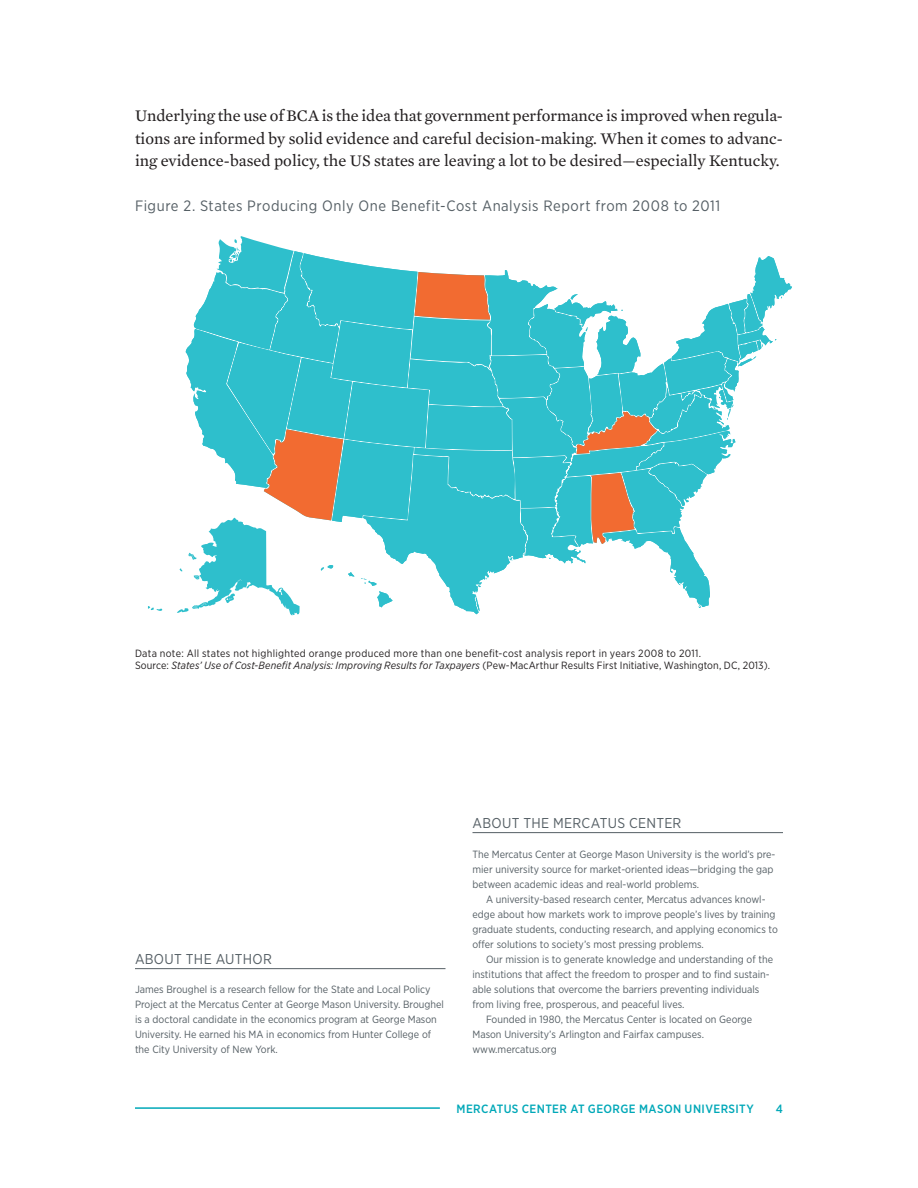
<style>
.page{position:relative;width:918px;height:1188px;background:#fff}
.page>*{position:absolute;margin:0;border:0;box-sizing:border-box;transform-origin:0 0}
.t1{font:16.5px/22.5px "Mercury Text G2";color:#231f20;text-align:justify}
.t2{font:15px "Gotham Narrow";letter-spacing:.035em;color:#555f65}
.t3{font:14.25px "Gotham Narrow";letter-spacing:.02em;color:#555f65}
.t4{font:500 12px "Gotham Narrow";letter-spacing:.035em;color:#00a8b8}
.t5{font:10.5px/15px "Gotham Narrow";color:#555f65}
.t6{font:10.5px/12px "Gotham Narrow";letter-spacing:.02em;color:#231f20}
.s1{font-style:italic}
</style>
<div class="page">
<hr style="left:135px;top:1107px;width:305px;height:2px;background:#00a8b8">
<svg style="left:148px;top:606px;width:15px;height:5px"></svg>
<svg style="left:177px;top:236px;width:615px;height:379px"></svg>
<hr style="left:472px;top:832px;width:311px;height:1px;background:#555f65">
<hr style="left:135px;top:968px;width:311px;height:1px;background:#555f65">
<p class="t1" style="left:135px;top:104px;width:650px">Underlying the use of BCA is the idea that government performance is improved when regula&shy;tions are informed by solid evidence and careful decision-making. When it comes to advanc&shy;ing evidence-based policy, the US states are leaving a lot to be desired—especially Kentucky.</p>
<h2 class="t2" style="left:135px;top:196px;width:587px">Figure 2. States Producing Only One Benefit-Cost Analysis Report from 2008 to 2011</h2>
<p class="t6" style="left:135px;top:647px;width:637px">Data note: All states not highlighted orange produced more than one benefit-cost analysis report in years 2008 to 2011.<br>Source: <span class="s1">States’ Use of Cost-Benefit Analysis: Improving Results for Taxpayers</span> (Pew-MacArthur Results First Initiative, Washington, DC, 2013).</p>
<h3 class="t3" style="left:135px;top:950px;width:138px">ABOUT THE AUTHOR</h3>
<p class="t5" style="left:135px;top:982px;width:310px">James Broughel is a research fellow for the State and Local Policy Project at the Mercatus Center at George Mason University. Broughel is a doctoral candidate in the economics program at George Mason University. He earned his MA in economics from Hunter College of the City University of New York.</p>
<h3 class="t3" style="left:472px;top:814px;width:210px">ABOUT THE MERCATUS CENTER</h3>
<p class="t5" style="left:472px;top:847px;width:305px">The Mercatus Center at George Mason University is the world’s pre&shy;mier university source for market-oriented ideas—bridging the gap between academic ideas and real-world problems.</p>
<p class="t5" style="left:472px;top:892px;width:307px;text-indent:14px">A university-based research center, Mercatus advances knowl&shy;edge about how markets work to improve people’s lives by training graduate students, conducting research, and applying economics to offer solutions to society’s most pressing problems.</p>
<p class="t5" style="left:486px;top:952px;width:289px">Our mission is to generate knowledge and understanding of the</p>
<p class="t5" style="left:472px;top:967px;width:299px">institutions that affect the freedom to prosper and to find sustain-</p>
<p class="t5" style="left:472px;top:982px;width:288px">able solutions that overcome the barriers preventing individuals</p>
<p class="t5" style="left:472px;top:997px;width:214px">from living free, prosperous, and peaceful lives.</p>
<p class="t5" style="left:486px;top:1012px;width:268px">Founded in 1980, the Mercatus Center is located on George</p>
<p class="t5" style="left:472px;top:1027px;width:233px">Mason University’s Arlington and Fairfax campuses.</p>
<p class="t5" style="left:472px;top:1042px;width:86px">www.mercatus.org</p>
<p class="t4" style="left:457px;top:1101px;width:299px">MERCATUS CENTER AT GEORGE MASON UNIVERSITY</p>
<p class="t4" style="left:776px;top:1101px;width:9px">4</p>
</div>
